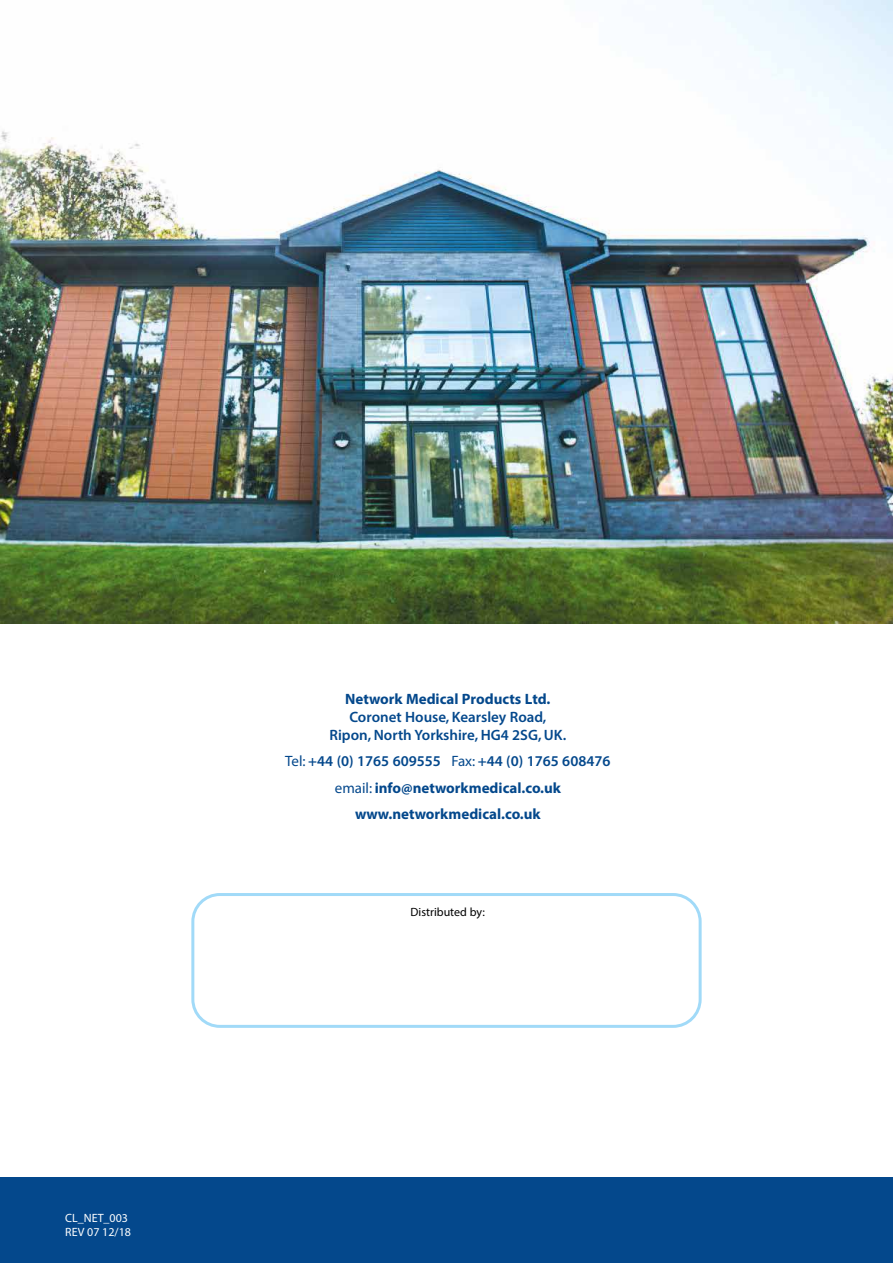
<style>
.page{position:relative;width:893px;height:1263px;background:#fff}
.page>*{position:absolute;margin:0;border:0;box-sizing:border-box;transform-origin:0 0}
.t1{font:700 15px/26.5px "Myriad Pro";color:#04488c;text-align:center}
.t2{font:600 15px/18px "Myriad Pro";color:#04488c;text-align:center}
.t3{font:12px/14.4px "Myriad Pro";color:#fff}
.t4{font:12px "Myriad Pro";color:#000}
.s1{font-weight:400}
.s2{font-weight:600}
</style>
<div class="page">
<div style="left:0;top:1178px;width:893px;height:85px;background:#04488c"></div>
<img style="left:0;top:0;width:893px;height:623px">
<svg style="left:191px;top:893px;width:511px;height:135px"></svg>
<p class="t3" style="left:65px;top:1210px;width:67px">CL_NET_003<br>REV 07 12/18</p>
<p class="t1" style="left:345px;top:685px;width:207px">Network Medical Products Ltd.</p>
<p class="t2" style="left:329px;top:707px;width:238px">Coronet House, Kearsley Road,<br>Ripon, North Yorkshire, HG4 2SG, UK.</p>
<p class="t1" style="left:285px;top:747px;width:327px"><span class="s1">Tel:</span> <span class="s2">+44 (0) 1765 609555</span> <span class="s1">Fax:</span> <span class="s2">+44 (0) 1765 608476 </span><span class="s1">email:</span> info@networkmedical.co.uk www.networkmedical.co.uk</p>
<p class="t4" style="left:411px;top:904px;width:76px">Distributed by:</p>
</div>
